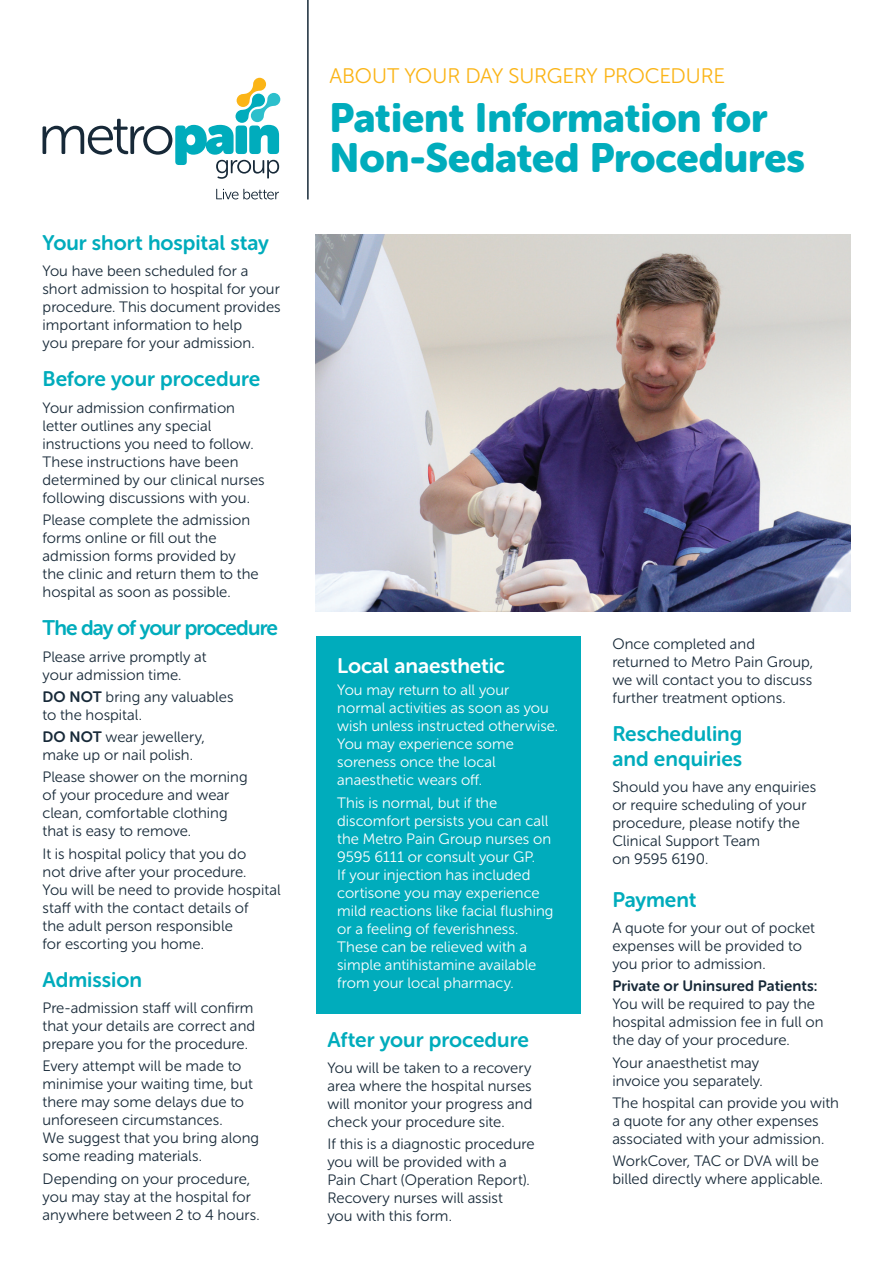
<style>
.page{position:relative;width:893px;height:1263px;background:#fff}
.page>*{position:absolute;margin:0;border:0;box-sizing:border-box;transform-origin:0 0}
.t1{font:40.5px/40.5px "Museo Sans Rounded 900";letter-spacing:-.005em;color:#00acbc}
.t2{font:21px/25.2px "Museo Sans Rounded 700";color:#00acbc}
.t3{font:21px "Museo Sans Rounded 300";letter-spacing:-.01em;color:#fbb416}
.t4{font:21px "Museo Sans Rounded 700";letter-spacing:-.04em;color:#00acbc}
.t5{font:21px "Museo Sans Rounded 700";color:#fff}
.t6{font:15px/18px "Museo Sans Rounded 300";color:#172938}
.t7{font:15px/18px "Museo Sans Rounded 300";letter-spacing:.005em;color:#fff}
.t8{font:15px "Museo Sans Rounded 700";letter-spacing:.005em;color:#172938}
.s1{font-family:"Museo Sans Rounded 700"}
</style>
<div class="page">
<svg style="left:43px;top:78px;width:237px;height:101px"></svg>
<svg style="left:216px;top:189px;width:63px;height:10px"></svg>
<hr style="left:307px;top:0;width:2px;height:199px;background:#172938">
<img style="left:316px;top:234px;width:534px;height:378px">
<div style="left:316px;top:636px;width:265px;height:378px;background:#00acbc"></div>
<h2 class="t2" style="left:43px;top:230px;width:228px">Your short hospital stay</h2>
<p class="t6" style="left:43px;top:262px;width:240px">You have been scheduled for a short admission to hospital for your procedure. This document provides important information to help<br>you prepare for your admission.</p>
<h2 class="t2" style="left:43px;top:367px;width:219px">Before your procedure</h2>
<p class="t6" style="left:43px;top:399px;width:224px">Your admission confirmation letter outlines any special instructions you need to follow.<br>These instructions have been determined by our clinical nurses following discussions with you.</p>
<p class="t6" style="left:43px;top:511px;width:218px">Please complete the admission forms online or fill out the admission forms provided by the clinic and return them to the hospital as soon as possible.</p>
<h2 class="t4" style="left:43px;top:616px;width:237px">The day of your procedure</h2>
<p class="t6" style="left:43px;top:648px;width:165px">Please arrive promptly at your admission time.</p>
<p class="t6" style="left:43px;top:688px;width:193px"><span class="s1">DO NOT</span> bring any valuables to the hospital.</p>
<p class="t6" style="left:43px;top:728px;width:164px"><span class="s1">DO NOT</span> wear jewellery, make up or nail polish.</p>
<p class="t6" style="left:43px;top:768px;width:207px">Please shower on the morning of your procedure and wear clean, comfortable clothing that is easy to remove.</p>
<p class="t6" style="left:43px;top:844px;width:240px">It is hospital policy that you do<br>not drive after your procedure.<br>You will be need to provide hospital staff with the contact details of<br>the adult person responsible<br>for escorting you home.</p>
<h2 class="t2" style="left:43px;top:967px;width:101px">Admission</h2>
<p class="t6" style="left:43px;top:999px;width:214px;text-align:justify">Pre-admission staff will confirm that your details are correct and prepare you for the procedure.</p>
<p class="t6" style="left:43px;top:1057px;width:218px">Every attempt will be made to minimise your waiting time, but there may some delays due to unforeseen circumstances.<br>We suggest that you bring along some reading materials.</p>
<p class="t6" style="left:43px;top:1169px;width:219px">Depending on your procedure, you may stay at the hospital for anywhere between 2 to 4 hours.</p>
<h2 class="t3" style="left:330px;top:64px;width:397px">ABOUT YOUR DAY SURGERY PROCEDURE</h2>
<h1 class="t1" style="left:330px;top:97px;width:477px">Patient Information for<br>Non-Sedated Procedures</h1>
<h2 class="t5" style="left:337px;top:654px;width:169px">Local anaesthetic</h2>
<p class="t7" style="left:337px;top:681px;width:223px">You may return to all your normal activities as soon as you wish unless instructed otherwise.<br>You may experience some soreness once the local anaesthetic wears off.</p>
<p class="t7" style="left:337px;top:793px;width:218px">This is normal, but if the discomfort persists you can call the Metro Pain Group nurses on<br>9595 6111 or consult your GP.<br>If your injection has included cortisone you may experience mild reactions like facial flushing or a feeling of feverishness.<br>These can be relieved with a simple antihistamine available from your local pharmacy.</p>
<h2 class="t2" style="left:327px;top:1027px;width:203px">After your procedure</h2>
<p class="t6" style="left:327px;top:1059px;width:206px;text-align:justify">You will be taken to a recovery area where the hospital nurses will monitor your progress and check your procedure site.</p>
<p class="t6" style="left:327px;top:1135px;width:209px">If this is a diagnostic procedure you will be provided with a<br>Pain Chart (Operation Report).<br>Recovery nurses will assist<br>you with this form.</p>
<p class="t6" style="left:612px;top:635px;width:202px">Once completed and returned to Metro Pain Group, we will contact you to discuss further treatment options.</p>
<h2 class="t2" style="left:612px;top:721px;width:132px">Rescheduling and enquiries</h2>
<p class="t6" style="left:612px;top:778px;width:205px">Should you have any enquiries or require scheduling of your procedure, please notify the<br>Clinical Support Team<br>on 9595 6190.</p>
<h2 class="t2" style="left:612px;top:887px;width:86px">Payment</h2>
<p class="t6" style="left:612px;top:919px;width:204px">A quote for your out of pocket expenses will be provided to you prior to admission.</p>
<p class="t8" style="left:612px;top:978px;width:207px">Private or Uninsured Patients:</p>
<p class="t6" style="left:612px;top:995px;width:213px">You will be required to pay the hospital admission fee in full on the day of your procedure.</p>
<p class="t6" style="left:612px;top:1053px;width:152px">Your anaesthetist may invoice you separately.</p>
<p class="t6" style="left:612px;top:1094px;width:228px">The hospital can provide you with a quote for any other expenses associated with your admission.</p>
<p class="t6" style="left:612px;top:1152px;width:212px">WorkCover, TAC or DVA will be billed directly where applicable.</p>
</div>
